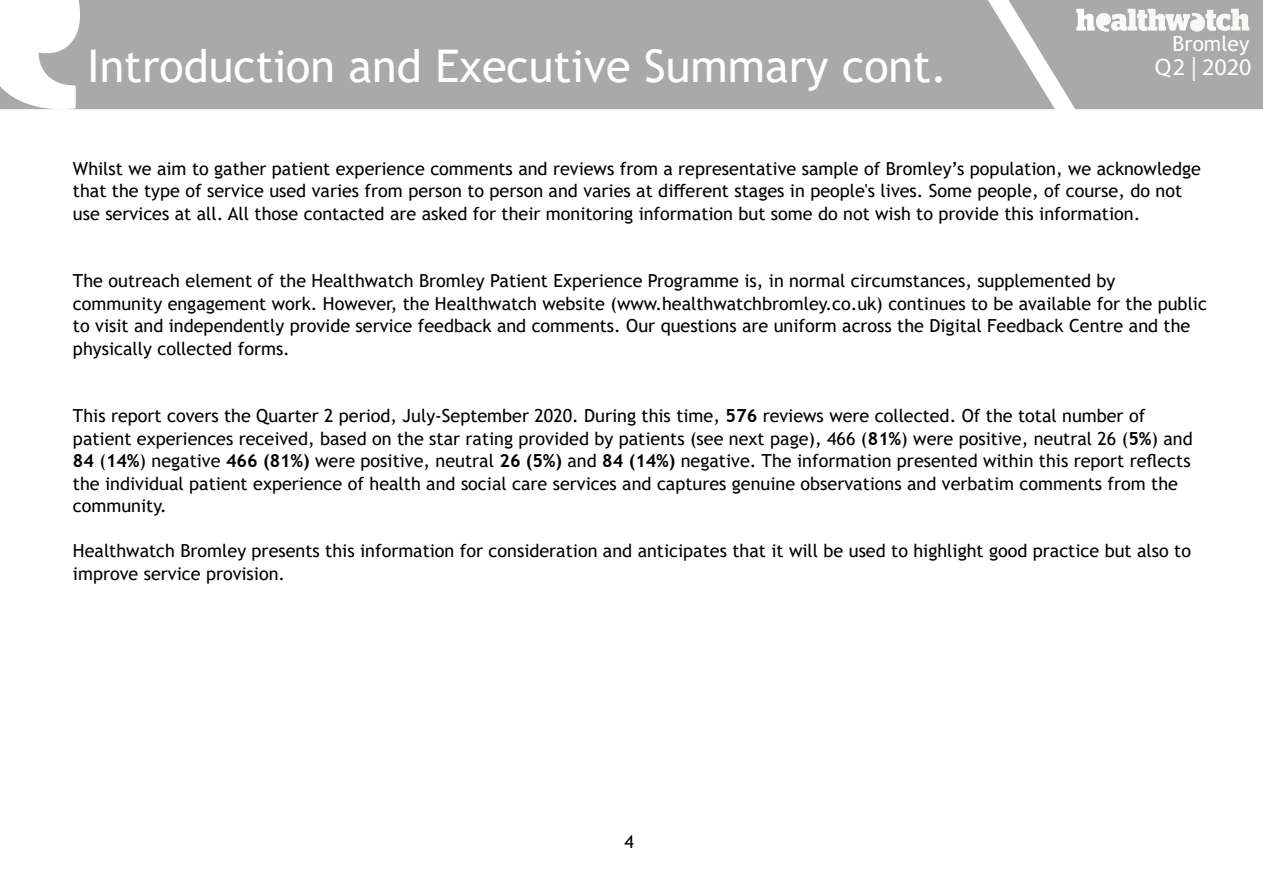
<style>
.page{position:relative;width:1263px;height:893px;background:#fff}
.page>*{position:absolute;margin:0;border:0;box-sizing:border-box;transform-origin:0 0}
.t1{font:45px "Trebuchet MS";color:#fff}
.t2{font:24px "Myriad Pro";color:#fff}
.t3{font:21px "Trebuchet MS";color:#fff}
.t4{font:18px/22.5px "Trebuchet MS";color:#000}
.s1{font-weight:700}
</style>
<div class="page">
<svg style="left:0;top:0;width:1055px;height:110px;background:#afafaf"></svg>
<svg style="left:1008px;top:0;width:255px;height:109px"></svg>
<div style="left:1155px;top:57px;width:99px;height:44px;background:#a9a9a9"></div>
<div style="left:1092px;top:35px;width:157px;height:20px;background:#a9a9a9"></div>
<p class="t3" style="left:1172px;top:30px;width:78px">Bromley</p>
<h1 class="t1" style="left:87px;top:38px;width:862px">Introduction and Executive Summary cont.</h1>
<h2 class="t2" style="left:1155px;top:52px;width:98px">Q2 | 2020</h2>
<h2 class="t2" style="left:1161px;top:52px;width:32px">Q4</h2>
<h2 class="t2" style="left:1228px;top:52px;width:26px">17</h2>
<p class="t4" style="left:73px;top:157px;width:1129px">Whilst we aim to gather patient experience comments and reviews from a representative sample of Bromley’s population, we acknowledge that the type of service used varies from person to person and varies at different stages in people's lives. Some people, of course, do not use services at all. All those contacted are asked for their monitoring information but some do not wish to provide this information.</p>
<p class="t4" style="left:73px;top:269px;width:1135px">The outreach element of the Healthwatch Bromley Patient Experience Programme is, in normal circumstances, supplemented by community engagement work. However, the Healthwatch website (www.healthwatchbromley.co.uk) continues to be available for the public to visit and independently provide service feedback and comments. Our questions are uniform across the Digital Feedback Centre and the physically collected forms.</p>
<p class="t4" style="left:73px;top:404px;width:1121px">This report covers the Quarter 2 period, July-September 2020. During this time, <span class="s1">576</span> reviews were collected. Of the total number of patient experiences received, based on the star rating provided by patients (see next page), 466 (<span class="s1">81%</span>) were positive, neutral 26 (<span class="s1">5%</span>) and <span class="s1">84</span> (<span class="s1">14%</span>) negative <span class="s1">466 (81%)</span> were positive, neutral <span class="s1">26 (5%)</span> and <span class="s1">84 (14%)</span> negative. The information presented within this report reflects the individual patient experience of health and social care services and captures genuine observations and verbatim comments from the community.</p>
<p class="t4" style="left:73px;top:539px;width:1119px">Healthwatch Bromley presents this information for consideration and anticipates that it will be used to highlight good practice but also to improve service provision.</p>
<p class="t4" style="left:624px;top:830px;width:11px">4</p>
</div>
